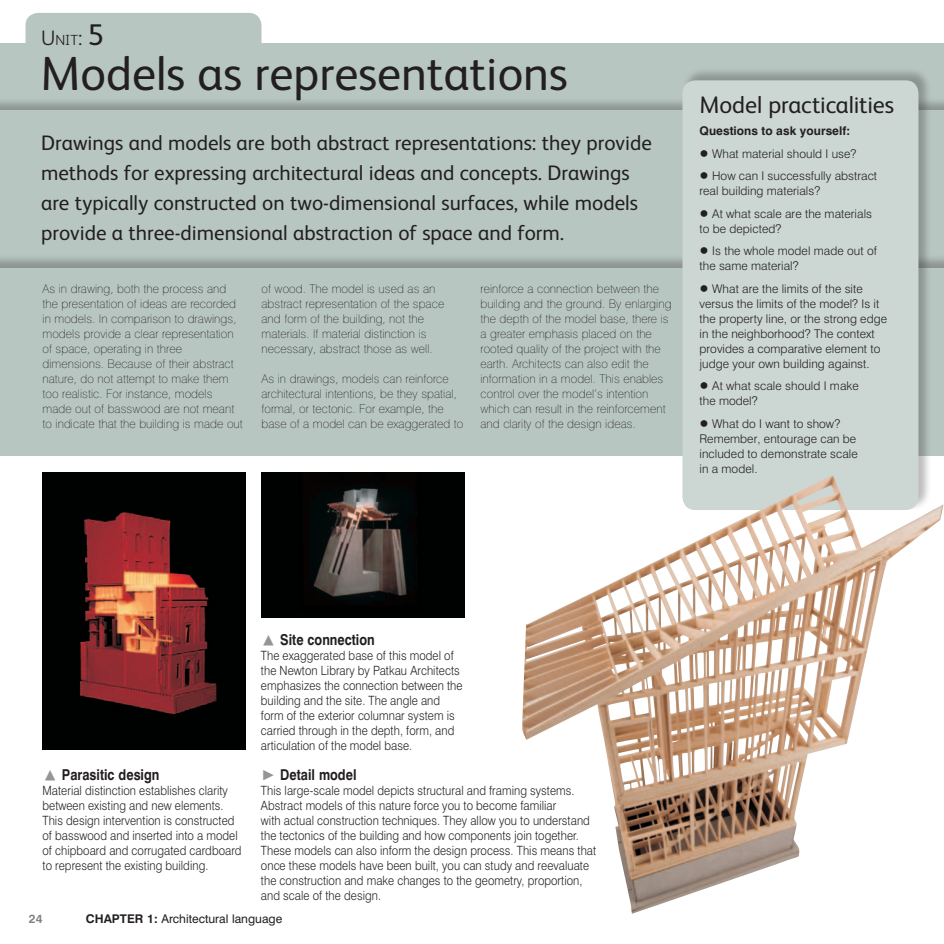
<style>
.page{position:relative;width:944px;height:944px;background:#fff}
.page>*{position:absolute;margin:0;border:0;box-sizing:border-box;transform-origin:0 0}
.t1{font:48px "FS Albert";color:#231f20}
.t2{font:24px "FS Albert";letter-spacing:-.005em;color:#231f20}
.t3{font:21px/30px "FS Albert";color:#231f20}
.t4{font:700 15px "Swiss 721 BT";color:#231f20;scale:.85 1}
.t5{font:300 14.7px "FS Albert";color:#231f20}
.t6{font:300 12.75px/15px "Swiss 721 BT";letter-spacing:.005em;color:#231f20;scale:.9 1}
.t7{font:100 12px/15px "Swiss 721 BT";letter-spacing:.005em;color:#231f20}
.t8{font:300 12px/15px "Swiss 721 BT";letter-spacing:.005em;color:#231f20}
.t9{font:12px "Swiss 721 BT";color:#231f20}
.t10{font:700 12px "Swiss 721 BT";color:#808285}
.s1{font-size:21px}
.s2{font-weight:400;font-size:30px}
.s3{font-weight:700}
.s4{font-family:"Newspaper Pi BT";font-weight:400;font-size:13.5px}
.s5{font-family:"Newspaper Pi BT";font-weight:400;font-size:13.5px;color:#939598}
</style>
<div class="page">
<div style="left:0;top:43px;width:944px;height:70px;background:#b8c6c2"></div>
<div style="left:0;top:97px;width:944px;height:171px;background:#231f20;opacity:.3"></div>
<div style="left:0;top:110px;width:944px;height:158px;background:#b8c6c2"></div>
<div style="left:0;top:254px;width:944px;height:202px;background:#231f20;opacity:.3"></div>
<div style="left:0;top:268px;width:944px;height:187px;background:#b8c6c2"></div>
<div style="left:681px;top:66px;width:251px;height:444px;background:#231f20;opacity:.3"></div>
<div style="left:682px;top:80px;width:236px;height:430px;background:#ccd6d3;border-radius:13px"></div>
<div style="left:26px;top:13px;width:235px;height:51px;background:#b8c6c2;border-radius:13px"></div>
<div style="left:43px;top:472px;width:203px;height:278px;background:#000101"></div>
<img style="left:80px;top:512px;width:137px;height:203px">
<img style="left:522px;top:475px;width:421px;height:439px">
<div style="left:261px;top:473px;width:204px;height:145px;background:#000101"></div>
<img style="left:298px;top:472px;width:124px;height:126px">
<p class="t5" style="left:41px;top:32px;width:65px"><span class="s1">U</span>nit<span class="s1">:</span> <span class="s2">5</span></p>
<h1 class="t1" style="left:40px;top:46px;width:529px">Models as representations</h1>
<p class="t3" style="left:41px;top:128px;width:612px">Drawings and models are both abstract representations: they provide methods for expressing architectural ideas and concepts. Drawings are typically constructed on two-dimensional surfaces, while models provide a three-dimensional abstraction of space and form.</p>
<p class="t7" style="left:43px;top:281px;width:202px">As in drawing, both the process and the presentation of ideas are recorded in models. In comparison to drawings, models provide a clear representation of space, operating in three dimensions. Because of their abstract nature, do not attempt to make them too realistic. For instance, models made out of basswood are not meant to indicate that the building is made out</p>
<p class="t7" style="left:261px;top:281px;width:184px">of wood. The model is used as an abstract representation of the space and form of the building, not the materials. If material distinction is necessary, abstract those as well.</p>
<p class="t7" style="left:261px;top:371px;width:203px">As in drawings, models can reinforce architectural intentions, be they spatial, formal, or tectonic. For example, the base of a model can be exaggerated to</p>
<p class="t7" style="left:480px;top:281px;width:193px">reinforce a connection between the building and the ground. By enlarging the depth of the model base, there is a greater emphasis placed on the rooted quality of the project with the earth. Architects can also edit the information in a model. This enables control over the model’s intention which can result in the reinforcement and clarity of the design ideas.</p>
<h2 class="t2" style="left:699px;top:91px;width:196px">Model practicalities</h2>
<p class="t8" style="left:699px;top:119px;width:179px;line-height:22.5px"><span class="s3">Questions to ask yourself:<br></span><span class="s4">q</span> What material should I use?<br><span class="s4">q</span> How can I successfully abstract</p>
<p class="t8" style="left:699px;top:179px;width:174px;line-height:22.5px">real building materials?<br><span class="s4">q</span> At what scale are the materials</p>
<p class="t8" style="left:699px;top:217px;width:179px;line-height:22.5px">to be depicted?<br><span class="s4">q</span> Is the whole model made out of</p>
<p class="t8" style="left:699px;top:254px;width:165px;line-height:22.5px">the same material?<br><span class="s4">q</span> What are the limits of the site</p>
<p class="t8" style="left:699px;top:296px;width:189px">versus the limits of the model? Is it the property line, or the strong edge in the neighborhood? The context provides a comparative element to judge your own building against.</p>
<p class="t8" style="left:699px;top:378px;width:161px"><span class="s4">q</span> At what scale should I make the model?</p>
<p class="t8" style="left:699px;top:416px;width:160px"><span class="s4">q</span> What do I want to show?<br>Remember, entourage can be included to demonstrate scale in a model.</p>
<p class="t4" style="left:43px;top:766px;width:139px"><span class="s5">Z</span> Parasitic design</p>
<p class="t6" style="left:43px;top:783px;width:223px">Material distinction establishes clarity between existing and new elements.<br>This design intervention is constructed of basswood and inserted into a model of chipboard and corrugated cardboard to represent the existing building.</p>
<p class="t4" style="left:261px;top:631px;width:135px"><span class="s5">Z</span> Site connection</p>
<p class="t6" style="left:261px;top:648px;width:226px">The exaggerated base of this model of the Newton Library by Patkau Architects emphasizes the connection between the building and the site. The angle and form of the exterior columnar system is carried through in the depth, form, and articulation of the model base.</p>
<p class="t4" style="left:261px;top:766px;width:114px"><span class="s5">V</span> Detail model</p>
<p class="t6" style="left:261px;top:783px;width:374px">This large-scale model depicts structural and framing systems.<br>Abstract models of this nature force you to become familiar<br>with actual construction techniques. They allow you to understand the tectonics of the building and how components join together.<br>These models can also inform the design process. This means that once these models have been built, you can study and reevaluate the construction and make changes to the geometry, proportion, and scale of the design.</p>
<p class="t10" style="left:29px;top:911px;width:15px">24</p>
<p class="t9" style="left:86px;top:911px;width:198px"><span class="s3">CHAPTER 1:</span> Architectural language</p>
</div>
